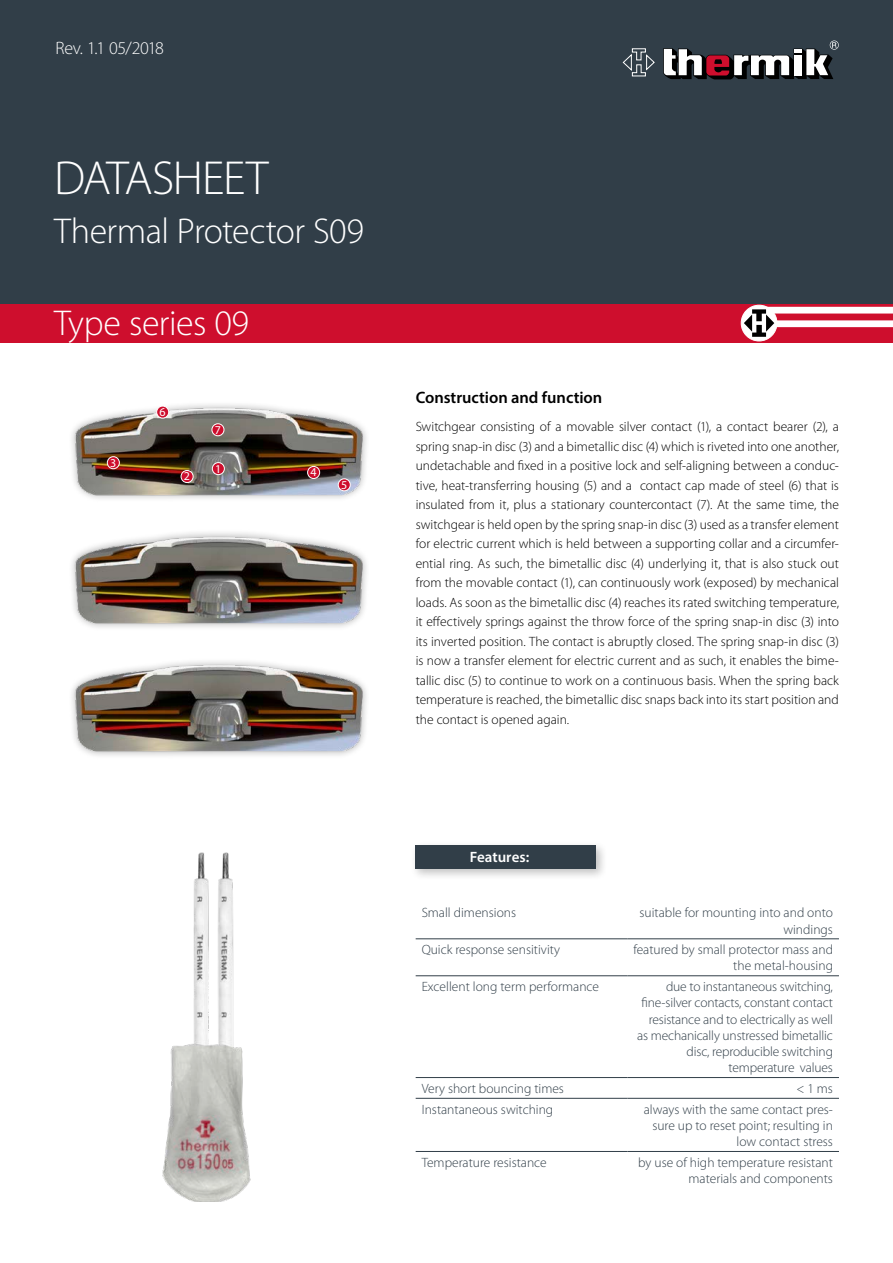
<style>
.page{position:relative;width:893px;height:1263px;background:#fff}
.page>*{position:absolute;margin:0;border:0;box-sizing:border-box;transform-origin:0 0}
.t1{font:300 48px "Myriad Pro";letter-spacing:-.03em;color:#fff}
.t2{font:300 36px "Myriad Pro";letter-spacing:-.015em;color:#fff}
.t3{font:300 18px "Myriad Pro";letter-spacing:-.025em;color:#fff}
.t4{font:600 16.5px "Myriad Pro";color:#000}
.t5{font:600 15px "Myriad Pro";color:#fff}
.t6{font:300 13.5px/19.5px "Myriad Pro";letter-spacing:.005em;color:#000;text-align:justify}
.t7{font:300 13.5px/16.2px "Myriad Pro";color:#313e48;text-align:right}
.t8{font:12px "Myriad Pro";color:#fff}
</style>
<div class="page">
<div style="left:0;top:0;width:893px;height:306px;background:#313e48"></div>
<div style="left:410px;top:840px;width:197px;height:40px;background:#000;opacity:.25"></div>
<div style="left:416px;top:846px;width:180px;height:23px;background:#313e48"></div>
<div style="left:0;top:304px;width:893px;height:38px;background:#ce0e2d"></div>
<div style="left:743px;top:320px;width:150px;height:7px;background:#fff"></div>
<div style="left:758px;top:307px;width:135px;height:7px;background:#fff"></div>
<div style="left:741px;top:305px;width:36px;height:36px;background:#fff;border-radius:50%"></div>
<div style="left:741px;top:305px;width:36px;height:36px;border:1px solid #fff;border-radius:50%"></div>
<svg style="left:744px;top:309px;width:30px;height:28px"></svg>
<svg style="left:663px;top:42px;width:174px;height:37px"></svg>
<svg style="left:622px;top:48px;width:33px;height:29px"></svg>
<img style="left:71px;top:404px;width:296px;height:95px">
<img style="left:72px;top:532px;width:295px;height:96px">
<img style="left:71px;top:661px;width:296px;height:95px">
<div style="left:212px;top:463px;width:12px;height:12px;background:#ce0e2d;border-radius:50%"></div>
<div style="left:212px;top:462px;width:13px;height:13px;border:1px solid #fff;border-radius:50%"></div>
<div style="left:181px;top:470px;width:12px;height:12px;background:#ce0e2d;border-radius:50%"></div>
<div style="left:181px;top:470px;width:12px;height:13px;border:1px solid #fff;border-radius:50%"></div>
<div style="left:107px;top:457px;width:12px;height:12px;background:#ce0e2d;border-radius:50%"></div>
<div style="left:107px;top:456px;width:13px;height:13px;border:1px solid #fff;border-radius:50%"></div>
<div style="left:308px;top:466px;width:12px;height:12px;background:#ce0e2d;border-radius:50%"></div>
<div style="left:307px;top:466px;width:13px;height:13px;border:1px solid #fff;border-radius:50%"></div>
<div style="left:338px;top:479px;width:12px;height:12px;background:#ce0e2d;border-radius:50%"></div>
<div style="left:338px;top:478px;width:13px;height:13px;border:1px solid #fff;border-radius:50%"></div>
<div style="left:157px;top:406px;width:12px;height:12px;background:#ce0e2d;border-radius:50%"></div>
<div style="left:156px;top:406px;width:13px;height:12px;border:1px solid #fff;border-radius:50%"></div>
<div style="left:212px;top:424px;width:12px;height:12px;background:#ce0e2d;border-radius:50%"></div>
<div style="left:212px;top:423px;width:12px;height:13px;border:1px solid #fff;border-radius:50%"></div>
<hr style="left:416px;top:938px;width:211px;height:1px;background:#313e48">
<hr style="left:627px;top:938px;width:212px;height:1px;background:#313e48">
<hr style="left:416px;top:975px;width:211px;height:1px;background:#313e48">
<hr style="left:627px;top:975px;width:212px;height:1px;background:#313e48">
<hr style="left:416px;top:1077px;width:211px;height:1px;background:#313e48">
<hr style="left:627px;top:1077px;width:212px;height:1px;background:#313e48">
<hr style="left:416px;top:1098px;width:211px;height:1px;background:#313e48">
<hr style="left:627px;top:1098px;width:212px;height:1px;background:#313e48">
<hr style="left:416px;top:1151px;width:211px;height:1px;background:#313e48">
<hr style="left:627px;top:1151px;width:212px;height:1px;background:#313e48">
<img style="left:162px;top:852px;width:89px;height:349px">
<h3 class="t3" style="left:55px;top:38px;width:110px">Rev. 1.1 05/2018</h3>
<h1 class="t1" style="left:54px;top:152px;width:216px">DATASHEET</h1>
<h2 class="t2" style="left:54px;top:211px;width:312px">Thermal Protector S09</h2>
<h2 class="t2" style="left:54px;top:303px;width:196px">Type series 09</h2>
<p class="t8" style="left:110px;top:455px;width:8px">3</p>
<p class="t8" style="left:159px;top:405px;width:8px">6</p>
<p class="t8" style="left:184px;top:469px;width:8px">2</p>
<p class="t8" style="left:215px;top:422px;width:8px">7</p>
<p class="t8" style="left:215px;top:461px;width:8px">1</p>
<p class="t8" style="left:310px;top:465px;width:8px">4</p>
<p class="t8" style="left:341px;top:477px;width:8px">5</p>
<p class="t4" style="left:416px;top:387px;width:188px">Construction and function</p>
<p class="t6" style="left:416px;top:417px;width:425px">Switchgear consisting of a movable silver contact (1), a contact bearer (2), a spring snap-in disc (3) and a bimetallic disc (4) which is riveted into one another, undetachable and fixed in a positive lock and self-aligning between a conduc&shy;tive, heat-transferring housing (5) and a contact cap made of steel (6) that is insulated from it, plus a stationary countercontact (7). At the same time, the switchgear is held open by the spring snap-in disc (3) used as a transfer element for electric current which is held between a supporting collar and a circumfer&shy;ential ring. As such, the bimetallic disc (4) underlying it, that is also stuck out from the movable contact (1), can continuously work (exposed) by mechanical loads. As soon as the bimetallic disc (4) reaches its rated switching temperature, it effectively springs against the throw force of the spring snap-in disc (3) into its inverted position. The contact is abruptly closed. The spring snap-in disc (3) is now a transfer element for electric current and as such, it enables the bime&shy;tallic disc (5) to continue to work on a continuous basis. When the spring back temperature is reached, the bimetallic disc snaps back into its start position and the contact is opened again.</p>
<p class="t5" style="left:470px;top:847px;width:61px">Features:</p>
<p class="t7" style="left:422px;top:905px;width:96px">Small dimensions</p>
<p class="t7" style="left:640px;top:905px;width:195px">suitable for mounting into and onto windings</p>
<p class="t7" style="left:422px;top:942px;width:140px">Quick response sensitivity</p>
<p class="t7" style="left:633px;top:942px;width:201px">featured by small protector mass and the metal-housing</p>
<p class="t7" style="left:422px;top:979px;width:179px">Excellent long term performance</p>
<p class="t7" style="left:637px;top:979px;width:197px">due to instantaneous switching, fine-silver contacts, constant contact resistance and to electrically as well as mechanically unstressed bimetallic disc, reproducible switching temperature values</p>
<p class="t7" style="left:422px;top:1080px;width:144px">Very short bouncing times</p>
<p class="t7" style="left:796px;top:1080px;width:38px">&lt; 1 ms</p>
<p class="t7" style="left:422px;top:1101px;width:133px">Instantaneous switching</p>
<p class="t7" style="left:644px;top:1101px;width:191px">always with the same contact pres&shy;sure up to reset point; resulting in low contact stress</p>
<p class="t7" style="left:422px;top:1154px;width:127px">Temperature resistance</p>
<p class="t7" style="left:638px;top:1154px;width:196px">by use of high temperature resistant materials and components</p>
</div>
